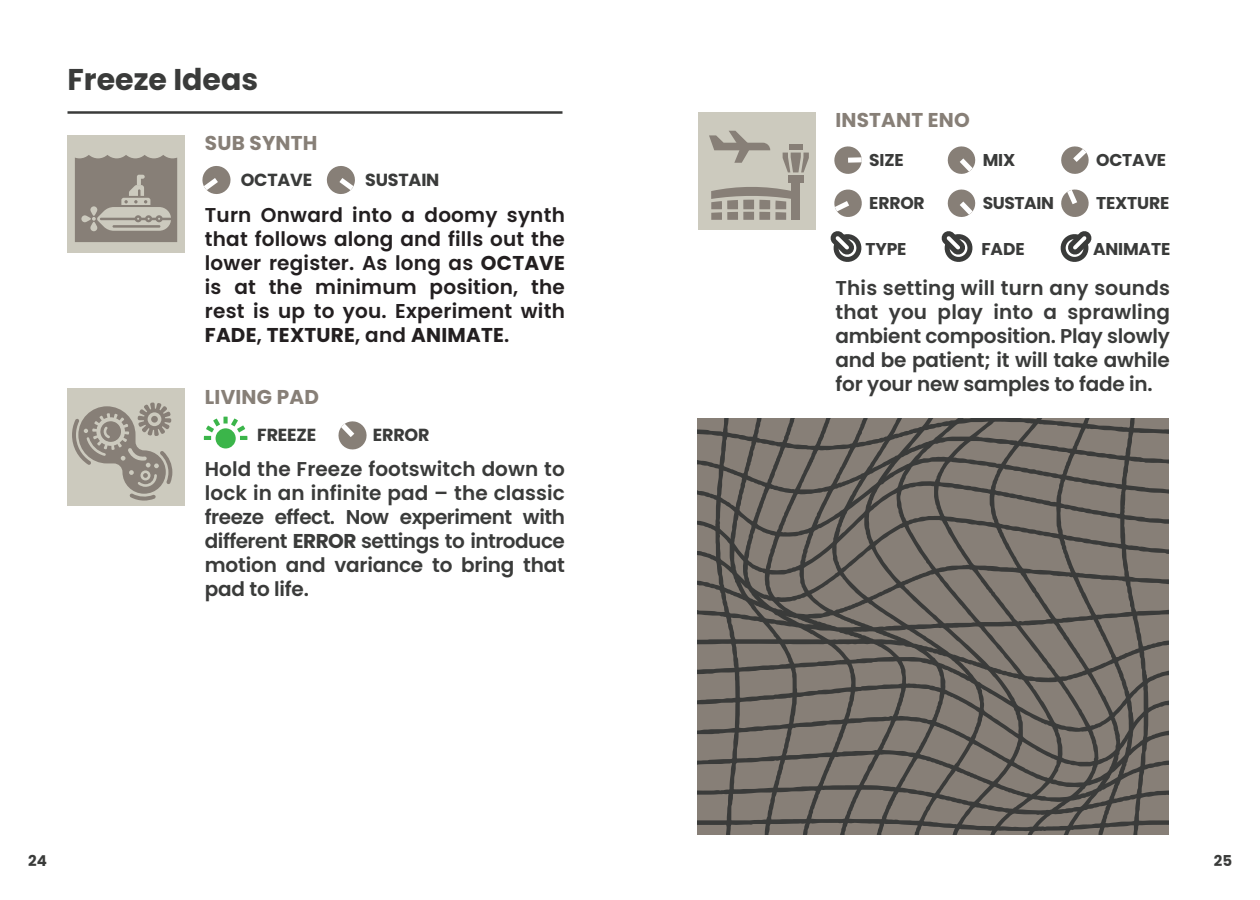
<style>
.page{position:relative;width:1260px;height:900px;background:#fff}
.page>*{position:absolute;margin:0;border:0;box-sizing:border-box;transform-origin:0 0}
.t1{font:700 30px "Poppins";color:#3a3b3a}
.t2{font:600 20px/24px "Poppins";letter-spacing:-.01em;color:#3a3b3a;text-align:justify}
.t3{font:600 20px/24px "Poppins";letter-spacing:.01em;color:#231f20;text-align:justify}
.t4{font:700 20px "Poppins";letter-spacing:.01em;color:#877f77}
.t5{font:700 17.5px "Poppins";letter-spacing:-.01em;color:#3a3b3a}
.t6{font:700 17px "Poppins";letter-spacing:-.01em;color:#3a3b3a}
.t7{font:700 15px "Poppins";color:#3a3b3a}
.s1{font-weight:700}
</style>
<div class="page">
<hr style="left:68px;top:111px;width:495px;height:3px;background:#3a3b3a">
<div style="left:68px;top:135px;width:117px;height:117px;background:#cccabe"></div>
<svg style="left:326px;top:166px;width:29px;height:28px"></svg>
<svg style="left:202px;top:166px;width:29px;height:28px"></svg>
<div style="left:68px;top:389px;width:117px;height:117px;background:#cccabe"></div>
<svg style="left:338px;top:421px;width:29px;height:29px"></svg>
<div style="left:216px;top:428px;width:20px;height:20px;background:#3bb54a;border-radius:50%"></div>
<svg style="left:204px;top:417px;width:43px;height:23px"></svg>
<div style="left:698px;top:112px;width:117px;height:118px;background:#cccabe"></div>
<svg style="left:830px;top:231px;width:32px;height:31px"></svg>
<svg style="left:941px;top:231px;width:32px;height:31px"></svg>
<svg style="left:1060px;top:231px;width:32px;height:31px"></svg>
<svg style="left:947px;top:146px;width:29px;height:28px"></svg>
<svg style="left:1061px;top:146px;width:28px;height:28px"></svg>
<svg style="left:834px;top:146px;width:28px;height:28px"></svg>
<div style="left:848px;top:157px;width:14px;height:6px;background:#fff"></div>
<svg style="left:947px;top:189px;width:29px;height:28px"></svg>
<svg style="left:1061px;top:189px;width:28px;height:28px"></svg>
<svg style="left:834px;top:189px;width:28px;height:28px"></svg>
<svg style="left:698px;top:418px;width:471px;height:417px;background:#746e67"></svg>
<svg style="left:709px;top:131px;width:61px;height:32px"></svg>
<div style="left:791px;top:180px;width:9px;height:40px;background:#877f77"></div>
<div style="left:789px;top:144px;width:13px;height:6px;background:#877f77"></div>
<svg style="left:783px;top:153px;width:26px;height:19px"></svg>
<div style="left:788px;top:175px;width:16px;height:8px;background:#877f77"></div>
<svg style="left:711px;top:187px;width:80px;height:33px"></svg>
<div style="left:775px;top:212px;width:11px;height:8px;background:#877f77"></div>
<svg style="left:75px;top:155px;width:102px;height:87px"></svg>
<hr style="left:113px;top:225px;width:47px;height:3px;background:#877f77">
<svg style="left:72px;top:402px;width:100px;height:99px"></svg>
<h1 class="t1" style="left:68px;top:62px;width:192px">Freeze Ideas</h1>
<p class="t4" style="left:205px;top:131px;width:114px">SUB SYNTH</p>
<p class="t5" style="left:241px;top:169px;width:73px">OCTAVE</p>
<p class="t5" style="left:365px;top:169px;width:76px">SUSTAIN</p>
<p class="t3" style="left:205px;top:203px;width:362px">Turn Onward into a doomy synth that follows along and fills out the lower register. As long as <span class="s1">OCTAVE </span>is at the minimum position, the rest is up to you. Experiment with <span class="s1">FADE</span>, <span class="s1">TEXTURE</span>, and <span class="s1">ANIMATE</span>.</p>
<p class="t4" style="left:205px;top:385px;width:116px">LIVING PAD</p>
<p class="t5" style="left:257px;top:425px;width:60px">FREEZE</p>
<p class="t5" style="left:373px;top:425px;width:58px">ERROR</p>
<p class="t2" style="left:205px;top:457px;width:362px">Hold the Freeze footswitch down to lock in an infinite pad – the classic freeze effect. Now experiment with different <span class="s1">ERROR</span> settings to introduce motion and variance to bring that pad to life.</p>
<p class="t4" style="left:835px;top:109px;width:136px">INSTANT ENO</p>
<p class="t6" style="left:869px;top:150px;width:36px">SIZE</p>
<p class="t6" style="left:983px;top:150px;width:34px">MIX</p>
<p class="t6" style="left:1096px;top:150px;width:72px">OCTAVE</p>
<p class="t6" style="left:869px;top:193px;width:57px">ERROR</p>
<p class="t6" style="left:983px;top:193px;width:73px">SUSTAIN</p>
<p class="t6" style="left:1096px;top:193px;width:75px">TEXTURE</p>
<p class="t6" style="left:866px;top:240px;width:43px">TYPE</p>
<p class="t6" style="left:981px;top:240px;width:45px">FADE</p>
<p class="t6" style="left:1093px;top:240px;width:79px">ANIMATE</p>
<p class="t2" style="left:835px;top:276px;width:336px">This setting will turn any sounds that you play into a sprawling ambient composition. Play slowly and be patient; it will take awhile for your new samples to fade in.</p>
<p class="t7" style="left:28px;top:852px;width:20px">24</p>
<p class="t7" style="left:1214px;top:852px;width:20px">25</p>
</div>
